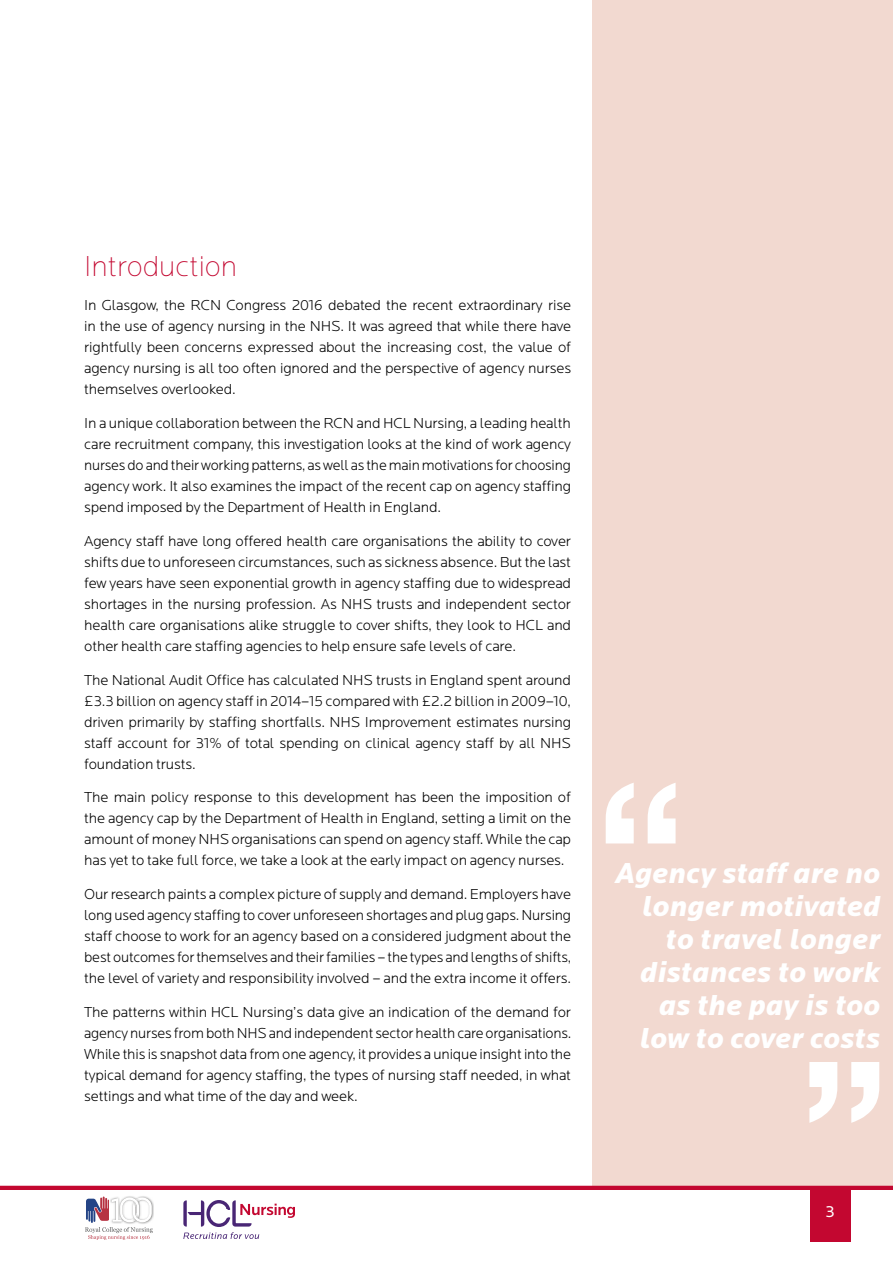
<style>
.page{position:relative;width:893px;height:1263px;background:#fff}
.page>*{position:absolute;margin:0;border:0;box-sizing:border-box;transform-origin:0 0}
.t1{font:291.15px "Lily UPC";color:#fff}
.t2{font:italic 900 30px/33px "Locator";letter-spacing:.01em;color:#fff;text-align:right}
.t3{font:200 30px "Locator";color:#c30730}
.t4{font:16.5px "Locator";color:#fff}
.t5{font:300 15px/21px "Locator";letter-spacing:-.01em;color:#000;text-align:justify}
</style>
<div class="page">
<div style="left:592px;top:0;width:301px;height:1188px;background:#f2d9d0"></div>
<svg style="left:183px;top:1200px;width:112px;height:38px"></svg>
<hr style="left:0;top:1186px;width:893px;height:4px;background:#c30730">
<div style="left:810px;top:1188px;width:40px;height:53px;background:#c30730"></div>
<img style="left:153px;top:1203px;width:1px;height:14px">
<svg style="left:85px;top:1196px;width:68px;height:44px"></svg>
<h2 class="t3" style="left:84px;top:251px;width:155px">Introduction</h2>
<p class="t5" style="left:84px;top:295px;width:488px">In Glasgow, the RCN Congress 2016 debated the recent extraordinary rise in the use of agency nursing in the NHS. It was agreed that while there have rightfully been concerns expressed about the increasing cost, the value of agency nursing is all too often ignored and the perspective of agency nurses themselves overlooked.</p>
<p class="t5" style="left:84px;top:413px;width:488px">In a unique collaboration between the RCN and HCL Nursing, a leading health care recruitment company, this investigation looks at the kind of work agency nurses do and their working patterns, as well as the main motivations for choosing agency work. It also examines the impact of the recent cap on agency staffing spend imposed by the Department of Health in England.</p>
<p class="t5" style="left:84px;top:531px;width:488px">Agency staff have long offered health care organisations the ability to cover shifts due to unforeseen circumstances, such as sickness absence. But the last few years have seen exponential growth in agency staffing due to widespread shortages in the nursing profession. As NHS trusts and independent sector health care organisations alike struggle to cover shifts, they look to HCL and other health care staffing agencies to help ensure safe levels of care.</p>
<p class="t5" style="left:84px;top:669px;width:488px">The National Audit Office has calculated NHS trusts in England spent around £3.3 billion on agency staff in 2014–15 compared with £2.2 billion in 2009–10, driven primarily by staffing shortfalls. NHS Improvement estimates nursing staff account for 31% of total spending on clinical agency staff by all NHS foundation trusts.</p>
<p class="t5" style="left:84px;top:787px;width:488px">The main policy response to this development has been the imposition of the agency cap by the Department of Health in England, setting a limit on the amount of money NHS organisations can spend on agency staff. While the cap has yet to take full force, we take a look at the early impact on agency nurses.</p>
<p class="t5" style="left:84px;top:884px;width:489px">Our research paints a complex picture of supply and demand. Employers have long used agency staffing to cover unforeseen shortages and plug gaps. Nursing staff choose to work for an agency based on a considered judgment about the best outcomes for themselves and their families – the types and lengths of shifts, the level of variety and responsibility involved – and the extra income it offers.</p>
<p class="t5" style="left:84px;top:1002px;width:489px">The patterns within HCL Nursing’s data give an indication of the demand for agency nurses from both NHS and independent sector health care organisations.<br>While this is snapshot data from one agency, it provides a unique insight into the typical demand for agency staffing, the types of nursing staff needed, in what settings and what time of the day and week.</p>
<h1 class="t1" style="left:598px;top:693px;width:98px">“</h1>
<h2 class="t2" style="left:615px;top:857px;width:267px">Agency staff are no longer motivated to travel longer distances to work as the pay is too low to cover costs</h2>
<h1 class="t1" style="left:795px;top:972px;width:98px">”</h1>
<p class="t4" style="left:826px;top:1203px;width:11px">3</p>
</div>
